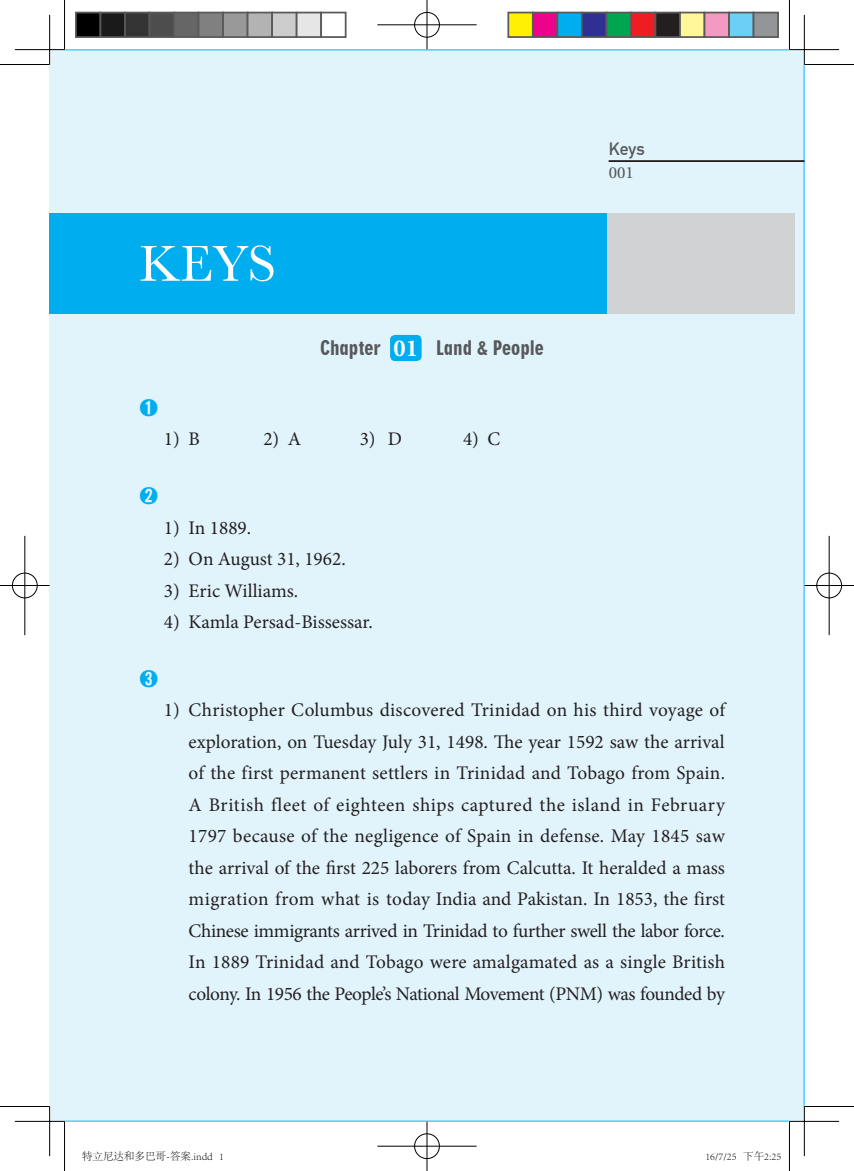
<style>
.page{position:relative;width:854px;height:1171px;background:#fff}
.page>*{position:absolute;margin:0;border:0;box-sizing:border-box;transform-origin:0 0}
.t1{font:52.5px "Baskerville";color:#fff}
.t2{font:19.25px/31.5px "Minion Pro";letter-spacing:-.015em;color:#231f20;text-align:justify}
.t3{font:19.25px "Geometric 706 BT Black Condensed B";color:#57585a}
.t4{font:500 19.25px "Adobe Myungjo Std";color:#00aeef}
.t5{font:700 17.5px "DIN Alternate";color:#57585a}
.t6{font:15.75px "Utopia";color:#57585a}
.t7{font:300 10.5px "Adobe Song Std";color:#000}
.s1{font-family:"Minion Pro";font-weight:700;font-size:24.5px;color:#fff}
</style>
<div class="page">
<div style="left:50px;top:50px;width:754px;height:1071px;background:#e1f4fc"></div>
<svg style="left:608px;top:160px;width:196px;height:2px"></svg>
<div style="left:533px;top:213px;width:261px;height:101px;background:#d1d2d4"></div>
<div style="left:50px;top:213px;width:556px;height:101px;background:#00aeef"></div>
<div style="left:390px;top:335px;width:31px;height:26px;background:#00aeef;border-radius:5px"></div>
<hr style="left:15px;top:49px;width:49px;height:2px;background:#fff">
<hr style="left:789px;top:49px;width:49px;height:2px;background:#fff">
<hr style="left:15px;top:1120px;width:49px;height:2px;background:#fff">
<hr style="left:789px;top:1120px;width:49px;height:2px;background:#fff">
<hr style="left:49px;top:15px;width:2px;height:49px;background:#fff">
<hr style="left:49px;top:1106px;width:2px;height:50px;background:#fff">
<hr style="left:0;top:64px;width:50px;height:1px;background:#000">
<hr style="left:804px;top:64px;width:49px;height:1px;background:#000">
<hr style="left:0;top:1106px;width:50px;height:1px;background:#000">
<hr style="left:804px;top:1106px;width:49px;height:1px;background:#000">
<hr style="left:64px;top:0;width:1px;height:50px;background:#000">
<hr style="left:64px;top:1121px;width:1px;height:50px;background:#000">
<hr style="left:788px;top:0;width:1px;height:50px;background:#000">
<hr style="left:788px;top:1121px;width:1px;height:50px;background:#000">
<hr style="left:15px;top:49px;width:49px;height:1px;background:#000">
<hr style="left:789px;top:49px;width:49px;height:1px;background:#000">
<hr style="left:15px;top:1121px;width:49px;height:1px;background:#000">
<hr style="left:789px;top:1121px;width:49px;height:1px;background:#000">
<hr style="left:49px;top:15px;width:1px;height:49px;background:#000">
<hr style="left:49px;top:1106px;width:1px;height:50px;background:#000">
<hr style="left:803px;top:15px;width:1px;height:49px;background:#000">
<hr style="left:803px;top:1106px;width:1px;height:50px;background:#000">
<div style="left:413px;top:11px;width:27px;height:27px;border:2px solid #fff;border-radius:50%"></div>
<hr style="left:377px;top:24px;width:99px;height:2px;background:#fff">
<hr style="left:426px;top:0;width:2px;height:50px;background:#fff">
<div style="left:414px;top:12px;width:25px;height:25px;border:1px solid #000;border-radius:50%"></div>
<hr style="left:377px;top:25px;width:99px;height:1px;background:#000">
<hr style="left:426px;top:0;width:1px;height:50px;background:#000">
<div style="left:413px;top:1132px;width:27px;height:27px;border:2px solid #fff;border-radius:50%"></div>
<hr style="left:377px;top:1145px;width:99px;height:2px;background:#fff">
<hr style="left:426px;top:1121px;width:2px;height:50px;background:#fff">
<div style="left:414px;top:1133px;width:25px;height:26px;border:1px solid #000;border-radius:50%"></div>
<hr style="left:377px;top:1146px;width:99px;height:1px;background:#000">
<hr style="left:426px;top:1121px;width:1px;height:50px;background:#000">
<div style="left:11px;top:572px;width:27px;height:27px;border:2px solid #fff;border-radius:50%"></div>
<hr style="left:0;top:584px;width:50px;height:2px;background:#fff">
<hr style="left:24px;top:536px;width:2px;height:99px;background:#fff">
<div style="left:12px;top:573px;width:25px;height:25px;border:1px solid #000;border-radius:50%"></div>
<hr style="left:0;top:585px;width:50px;height:1px;background:#000">
<hr style="left:25px;top:536px;width:1px;height:99px;background:#000">
<div style="left:815px;top:572px;width:27px;height:27px;border:2px solid #fff;border-radius:50%"></div>
<hr style="left:804px;top:584px;width:49px;height:2px;background:#fff">
<hr style="left:827px;top:536px;width:3px;height:99px;background:#fff">
<div style="left:816px;top:573px;width:25px;height:25px;border:1px solid #000;border-radius:50%"></div>
<hr style="left:804px;top:585px;width:49px;height:1px;background:#000">
<hr style="left:828px;top:536px;width:1px;height:99px;background:#000">
<div style="left:76px;top:13px;width:24px;height:24px;background:#000"></div>
<div style="left:75px;top:12px;width:26px;height:26px;border:2px solid #595959"></div>
<div style="left:100px;top:13px;width:25px;height:24px;background:#1a1a1a"></div>
<div style="left:99px;top:12px;width:27px;height:26px;border:2px solid #595959"></div>
<div style="left:125px;top:13px;width:24px;height:24px;background:#333"></div>
<div style="left:124px;top:12px;width:26px;height:26px;border:2px solid #595959"></div>
<div style="left:149px;top:13px;width:25px;height:24px;background:#4d4d4d"></div>
<div style="left:148px;top:12px;width:27px;height:26px;border:2px solid #595959"></div>
<div style="left:174px;top:13px;width:24px;height:24px;background:#666"></div>
<div style="left:173px;top:12px;width:26px;height:26px;border:2px solid #595959"></div>
<div style="left:198px;top:13px;width:25px;height:24px;background:#808080"></div>
<div style="left:197px;top:12px;width:27px;height:26px;border:2px solid #595959"></div>
<div style="left:223px;top:13px;width:24px;height:24px;background:#999"></div>
<div style="left:222px;top:12px;width:26px;height:26px;border:2px solid #595959"></div>
<div style="left:247px;top:13px;width:25px;height:24px;background:#b3b3b3"></div>
<div style="left:246px;top:12px;width:27px;height:26px;border:2px solid #595959"></div>
<div style="left:272px;top:13px;width:24px;height:24px;background:#ccc"></div>
<div style="left:271px;top:12px;width:26px;height:26px;border:2px solid #595959"></div>
<div style="left:296px;top:13px;width:25px;height:24px;background:#e6e6e6"></div>
<div style="left:295px;top:12px;width:27px;height:26px;border:2px solid #595959"></div>
<div style="left:320px;top:12px;width:26px;height:26px;border:2px solid #595959"></div>
<div style="left:508px;top:13px;width:24px;height:24px;background:#fff101"></div>
<div style="left:507px;top:12px;width:26px;height:26px;border:2px solid #595959"></div>
<div style="left:532px;top:13px;width:25px;height:24px;background:#ed028c"></div>
<div style="left:531px;top:12px;width:27px;height:26px;border:2px solid #595959"></div>
<div style="left:557px;top:13px;width:24px;height:24px;background:#00aeef"></div>
<div style="left:556px;top:12px;width:26px;height:26px;border:2px solid #595959"></div>
<div style="left:581px;top:13px;width:25px;height:24px;background:#2e3092"></div>
<div style="left:580px;top:12px;width:27px;height:26px;border:2px solid #595959"></div>
<div style="left:606px;top:13px;width:24px;height:24px;background:#00a54f"></div>
<div style="left:605px;top:12px;width:26px;height:26px;border:2px solid #595959"></div>
<div style="left:630px;top:13px;width:25px;height:24px;background:#ee1d23"></div>
<div style="left:629px;top:12px;width:27px;height:26px;border:2px solid #595959"></div>
<div style="left:655px;top:13px;width:24px;height:24px;background:#231f20"></div>
<div style="left:654px;top:12px;width:26px;height:26px;border:2px solid #595959"></div>
<div style="left:679px;top:13px;width:25px;height:24px;background:#fff79a"></div>
<div style="left:678px;top:12px;width:27px;height:26px;border:2px solid #595959"></div>
<div style="left:704px;top:13px;width:24px;height:24px;background:#f499c2"></div>
<div style="left:703px;top:12px;width:26px;height:26px;border:2px solid #595959"></div>
<div style="left:728px;top:13px;width:25px;height:24px;background:#6bcff6"></div>
<div style="left:727px;top:12px;width:27px;height:26px;border:2px solid #595959"></div>
<div style="left:753px;top:13px;width:24px;height:24px;background:#939598"></div>
<div style="left:752px;top:12px;width:26px;height:26px;border:2px solid #595959"></div>
<p class="t5" style="left:608px;top:136px;width:37px">Keys</p>
<h1 class="t1" style="left:139px;top:230px;width:138px">KEYS</h1>
<p class="t4" style="left:139px;top:398px;width:21px">➊</p>
<p class="t3" style="left:320px;top:337px;width:225px">Chapter <span class="s1">01</span> Land &amp; People</p>
<p class="t2" style="left:164px;top:423px;width:38px">1) B</p>
<p class="t2" style="left:263px;top:423px;width:39px">2) A</p>
<p class="t2" style="left:359px;top:423px;width:44px">3) D</p>
<p class="t2" style="left:463px;top:423px;width:39px">4) C</p>
<p class="t4" style="left:139px;top:486px;width:21px">➋</p>
<p class="t2" style="left:164px;top:512px;width:89px">1) In 1889.</p>
<p class="t2" style="left:164px;top:543px;width:183px">2) On August 31, 1962.</p>
<p class="t2" style="left:164px;top:575px;width:136px">3) Eric Williams.</p>
<p class="t2" style="left:164px;top:606px;width:210px">4) Kamla Persad-Bissessar.</p>
<p class="t4" style="left:139px;top:669px;width:21px">➌</p>
<p class="t6" style="left:608px;top:164px;width:27px">001</p>
<p class="t2" style="left:188px;top:694px;width:537px;text-indent:-25px">1) Christopher Columbus discovered Trinidad on his third voyage of exploration, on Tuesday July 31, 1498. The year 1592 saw the arrival of the first permanent settlers in Trinidad and Tobago from Spain.<br>A British fleet of eighteen ships captured the island in February 1797 because of the negligence of Spain in defense. May 1845 saw the arrival of the first 225 laborers from Calcutta. It heralded a mass migration from what is today India and Pakistan. In 1853, the first Chinese immigrants arrived in Trinidad to further swell the labor force.<br>In 1889 Trinidad and Tobago were amalgamated as a single British colony. In 1956 the People’s National Movement (PNM) was founded by</p>
<p class="t7" style="left:82px;top:1151px;width:143px">特立尼达和多巴哥-答案.indd 1</p>
<p class="t7" style="left:705px;top:1151px;width:77px">16/7/25 下午2:25</p>
</div>
